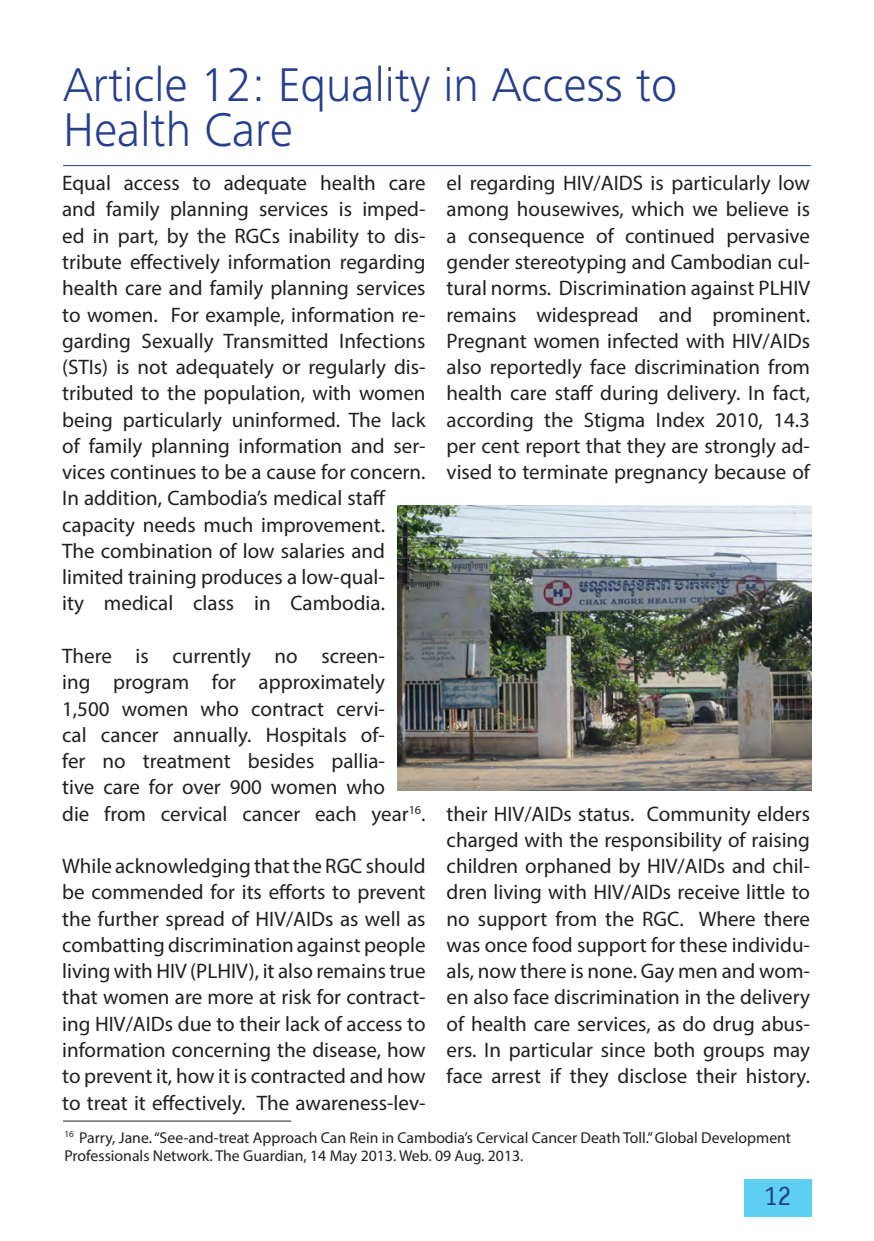
<style>
.page{position:relative;width:874px;height:1241px;background:#fff}
.page>*{position:absolute;margin:0;border:0;box-sizing:border-box;transform-origin:0 0}
.t1{font:300 49px/45.5px "Frutiger Next LT";color:#253f8e}
.t2{font:28px "Officina Serif ITCTT Book";color:#253f8e}
.t3{font:21px/26.2px "Myriad Pro";color:#231f20;text-align:justify}
.t4{font:15.75px/18.9px "Myriad Pro";color:#231f20}
</style>
<div class="page">
<hr style="left:63px;top:165px;width:747px;height:1px;background:#253f8e">
<hr style="left:63px;top:1120px;width:228px;height:1px;background:#231f20">
<div style="left:743px;top:1178px;width:67px;height:37px;background:#5dcff2"></div>
<img style="left:397px;top:505px;width:413px;height:285px">
<p class="t1" style="left:63px;top:62px;width:615px">Article 12: Equality in Access to<br>Health Care</p>
<p class="t3" style="left:62px;top:170px;width:365px;text-align:left">Equal access to adequate health care and family planning services is imped&shy;ed in part, by the RGCs inability to dis&shy;tribute effectively information regarding health care and family planning services to women. For example, information re&shy;garding Sexually Transmitted Infections (STIs) is not adequately or regularly dis&shy;tributed to the population, with women being particularly uninformed. The lack of family planning information and ser&shy;vices continues to be a cause for concern.<br>In addition, Cambodia’s medical staff capacity needs much improvement.<br>The combination of low salaries and limited training produces a low-qual-<br>ity medical class in Cambodia.</p>
<p class="t3" style="left:62px;top:642px;width:365px;text-align:left">There is currently no screen-<br>ing program for approximately<br>1,500 women who contract cervi-<br>cal cancer annually. Hospitals of-<br>fer no treatment besides pallia-<br>tive care for over 900 women who<br>die from cervical cancer each year<sup>16</sup>.</p>
<p class="t3" style="left:62px;top:852px;width:365px">While acknowledging that the RGC should be commended for its efforts to prevent the further spread of HIV/AIDs as well as combatting discrimination against people living with HIV (PLHIV), it also remains true that women are more at risk for contract&shy;ing HIV/AIDs due to their lack of access to information concerning the disease, how to prevent it, how it is contracted and how to treat it effectively. The awareness-lev-</p>
<p class="t3" style="left:446px;top:170px;width:365px">el regarding HIV/AIDS is particularly low among housewives, which we believe is a consequence of continued pervasive gender stereotyping and Cambodian cul&shy;tural norms. Discrimination against PLHIV remains widespread and prominent.<br>Pregnant women infected with HIV/AIDs also reportedly face discrimination from health care staff during delivery. In fact, according the Stigma Index 2010, 14.3 per cent report that they are strongly ad&shy;vised to terminate pregnancy because of</p>
<p class="t3" style="left:446px;top:800px;width:365px">their HIV/AIDs status. Community elders charged with the responsibility of raising children orphaned by HIV/AIDs and chil&shy;dren living with HIV/AIDs receive little to no support from the RGC. Where there was once food support for these individu&shy;als, now there is none. Gay men and wom&shy;en also face discrimination in the delivery of health care services, as do drug abus&shy;ers. In particular since both groups may face arrest if they disclose their history.</p>
<p class="t4" style="left:64px;top:1127px;width:728px"><sup>16</sup> Parry, Jane. “See-and-treat Approach Can Rein in Cambodia’s Cervical Cancer Death Toll.” Global Development<br>Professionals Network. The Guardian, 14 May 2013. Web. 09 Aug. 2013.</p>
<p class="t2" style="left:763px;top:1178px;width:29px">12</p>
</div>
